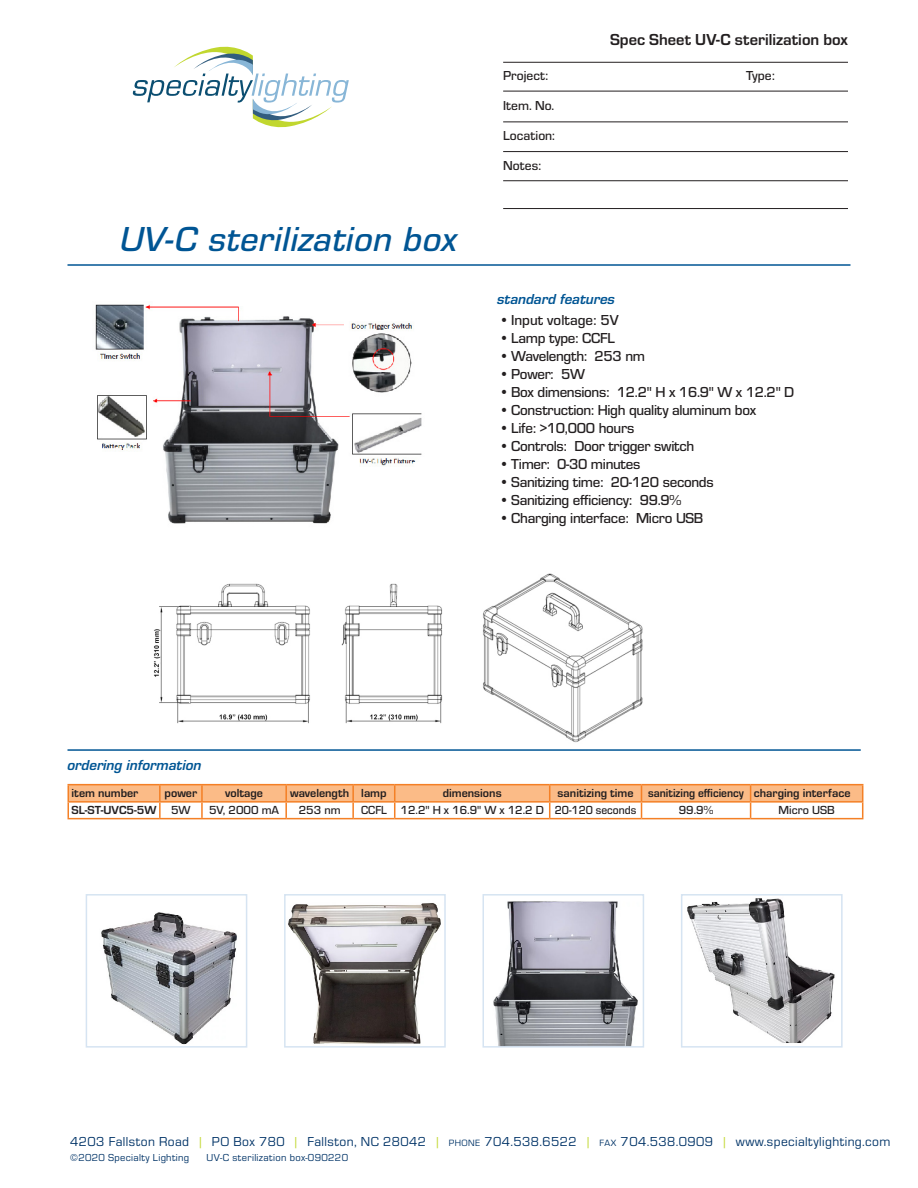
<style>
.page{position:relative;width:918px;height:1188px;background:#fff}
.page>*{position:absolute;margin:0;border:0;box-sizing:border-box;transform-origin:0 0}
.t1{font:36px "Eurostile Med Ita";letter-spacing:.02em;color:#005594}
.t2{font:700 16.5px "Eurostile";color:#231f20}
.Description_list{font:500 15px "Eurostile";letter-spacing:-.02em;color:#231f20}
.t3{font:italic 700 15px "Eurostile";color:#005594}
.Description_list-2{font:500 15px "Eurostile";color:#231f20}
.t4{font:13.5px "Eurostile";letter-spacing:.03em;color:#003367}
.t5{font:500 13.5px "Eurostile";color:#231f20}
.t6{font:700 12.15px "Eurostile";color:#231f20}
.t7{font:500 12.15px "Eurostile";color:#231f20}
.t8{font:700 12.15px "Eurostile";color:#231f20;scale:.95 1}
.t9{font:500 12.15px "Eurostile";color:#231f20;scale:.95 1}
.t10{font:10.5px "Eurostile";letter-spacing:.03em;color:#003367}
.s1{color:#c1d72f}
.s2{font-size:9.45px}
</style>
<div class="page">
<hr style="left:68px;top:264px;width:782px;height:2px;background:#005594">
<hr style="left:68px;top:749px;width:793px;height:2px;background:#005594">
<img style="left:153px;top:573px;width:490px;height:170px">
<hr style="left:68px;top:784px;width:92px;height:1px;background:#f48026">
<hr style="left:160px;top:784px;width:42px;height:1px;background:#f48026">
<hr style="left:202px;top:784px;width:84px;height:1px;background:#f48026">
<hr style="left:286px;top:784px;width:67px;height:1px;background:#f48026">
<hr style="left:353px;top:784px;width:42px;height:1px;background:#f48026">
<hr style="left:395px;top:784px;width:155px;height:1px;background:#f48026">
<hr style="left:550px;top:784px;width:92px;height:1px;background:#f48026">
<hr style="left:642px;top:784px;width:109px;height:1px;background:#f48026">
<hr style="left:751px;top:784px;width:112px;height:1px;background:#f48026">
<svg style="left:68px;top:785px;width:795px;height:33px"></svg>
<hr style="left:68px;top:818px;width:92px;height:1px;background:#f48026">
<hr style="left:160px;top:818px;width:42px;height:1px;background:#f48026">
<hr style="left:202px;top:818px;width:84px;height:1px;background:#f48026">
<hr style="left:286px;top:818px;width:67px;height:1px;background:#f48026">
<hr style="left:353px;top:818px;width:42px;height:1px;background:#f48026">
<hr style="left:395px;top:818px;width:155px;height:1px;background:#f48026">
<hr style="left:550px;top:818px;width:92px;height:1px;background:#f48026">
<hr style="left:642px;top:818px;width:109px;height:1px;background:#f48026">
<hr style="left:751px;top:818px;width:112px;height:1px;background:#f48026">
<img style="left:95px;top:304px;width:327px;height:220px">
<hr style="left:503px;top:91px;width:345px;height:1px;background:#231f20">
<hr style="left:503px;top:122px;width:345px;height:1px;background:#231f20">
<hr style="left:503px;top:151px;width:345px;height:1px;background:#231f20">
<hr style="left:503px;top:180px;width:345px;height:1px;background:#231f20">
<hr style="left:503px;top:62px;width:345px;height:1px;background:#231f20">
<hr style="left:503px;top:208px;width:345px;height:1px;background:#231f20">
<img style="left:101px;top:912px;width:136px;height:133px">
<div style="left:86px;top:894px;width:161px;height:154px;border:2px solid #d6e4f2"></div>
<img style="left:288px;top:903px;width:153px;height:141px">
<div style="left:284px;top:894px;width:162px;height:154px;border:2px solid #d6e4f2"></div>
<img style="left:493px;top:901px;width:145px;height:144px">
<div style="left:483px;top:894px;width:161px;height:154px;border:2px solid #d6e4f2"></div>
<img style="left:687px;top:898px;width:148px;height:145px">
<div style="left:681px;top:894px;width:162px;height:154px;border:2px solid #d6e4f2"></div>
<svg style="left:133px;top:47px;width:216px;height:80px"></svg>
<p class="t2" style="left:610px;top:28px;width:239px">Spec Sheet UV-C sterilization box</p>
<p class="t1" style="left:120px;top:214px;width:339px">UV-C sterilization box</p>
<p class="t5" style="left:503px;top:66px;width:47px">Project:</p>
<p class="t5" style="left:746px;top:66px;width:30px">Type:</p>
<p class="t5" style="left:503px;top:96px;width:53px">Item. No.</p>
<p class="t5" style="left:503px;top:126px;width:53px">Location:</p>
<p class="t5" style="left:503px;top:156px;width:40px">Notes:</p>
<p class="t3" style="left:497px;top:288px;width:119px">standard features</p>
<p class="Description_list-2" style="left:499px;top:310px;width:121px">•Input voltage: 5V</p>
<p class="Description_list" style="left:499px;top:328px;width:117px">•Lamp type: CCFL</p>
<p class="Description_list" style="left:499px;top:346px;width:147px">•Wavelength: 253 nm</p>
<p class="Description_list" style="left:499px;top:364px;width:87px">•Power: 5W</p>
<p class="Description_list" style="left:499px;top:382px;width:297px">•Box dimensions: 12.2" H x 16.9" W x 12.2" D</p>
<p class="Description_list" style="left:499px;top:400px;width:259px">•Construction: High quality aluminum box</p>
<p class="Description_list" style="left:499px;top:418px;width:137px">•Life: &gt;10,000 hours</p>
<p class="Description_list" style="left:499px;top:436px;width:197px">•Controls: Door trigger switch</p>
<p class="Description_list" style="left:499px;top:454px;width:143px">•Timer: 0-30 minutes</p>
<p class="Description_list" style="left:499px;top:472px;width:216px">•Sanitizing time: 20-120 seconds</p>
<p class="Description_list" style="left:499px;top:490px;width:184px">•Sanitizing efficiency: 99.9%</p>
<p class="Description_list" style="left:499px;top:508px;width:206px">•Charging interface: Micro USB</p>
<p class="t3" style="left:68px;top:755px;width:135px">ordering information</p>
<p class="t6" style="left:72px;top:784px;width:68px">item number</p>
<p class="t6" style="left:165px;top:784px;width:34px">power</p>
<p class="t6" style="left:225px;top:784px;width:39px">voltage</p>
<p class="t6" style="left:290px;top:784px;width:61px">wavelength</p>
<p class="t6" style="left:361px;top:784px;width:27px">lamp</p>
<p class="t6" style="left:443px;top:784px;width:60px">dimensions</p>
<p class="t6" style="left:558px;top:784px;width:77px">sanitizing time</p>
<p class="t8" style="left:648px;top:784px;width:102px">sanitizing efficiency</p>
<p class="t6" style="left:754px;top:784px;width:98px">charging interface</p>
<p class="t6" style="left:72px;top:802px;width:87px">SL-ST-UVC5-5W</p>
<p class="t7" style="left:171px;top:802px;width:21px">5W</p>
<p class="t7" style="left:209px;top:802px;width:72px">5V, 2000 mA</p>
<p class="t7" style="left:299px;top:802px;width:43px">253 nm</p>
<p class="t9" style="left:361px;top:802px;width:29px">CCFL</p>
<p class="t7" style="left:401px;top:802px;width:145px">12.2" H x 16.9" W x 12.2 D</p>
<p class="t9" style="left:555px;top:802px;width:87px">20-120 seconds</p>
<p class="t7" style="left:679px;top:802px;width:36px">99.9%</p>
<p class="t7" style="left:779px;top:802px;width:58px">Micro USB</p>
<p class="t4" style="left:70px;top:1133px;width:822px">4203 Fallston Road <span class="s1">|</span> PO Box 780 <span class="s1">|</span> Fallston, NC 28042 <span class="s1">|</span> <span class="s2">PHONE</span> 704.538.6522 <span class="s1">|</span> <span class="s2">FAX</span> 704.538.0909 <span class="s1">|</span> www.specialtylighting.com</p>
<p class="t10" style="left:70px;top:1151px;width:121px">©2020 Specialty Lighting</p>
<p class="t10" style="left:207px;top:1151px;width:143px">UV-C sterilization box-090220</p>
</div>
